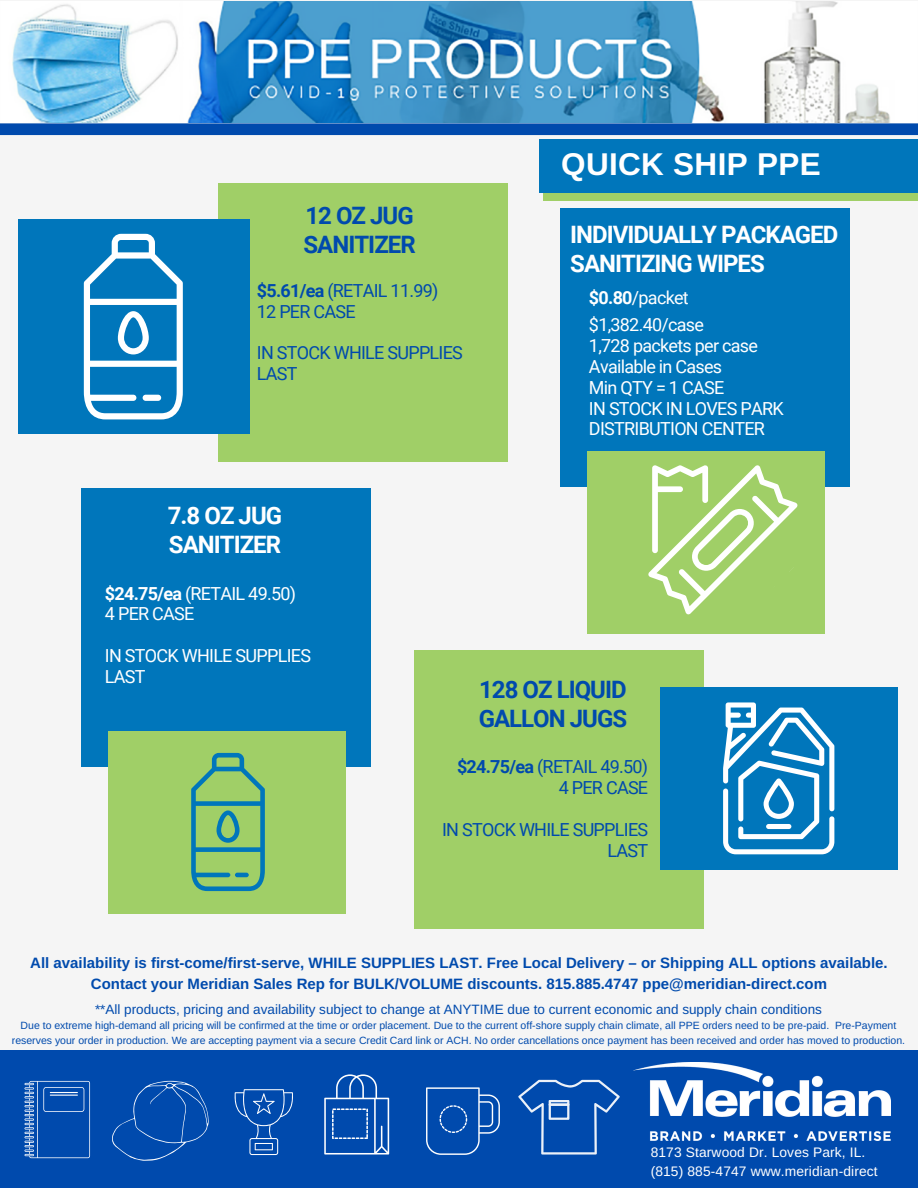
<style>
.page{position:relative;width:918px;height:1188px;background:#f5f5f5}
.page>*{position:absolute;margin:0;border:0;box-sizing:border-box;transform-origin:0 0}
.t1{font:700 31.5px "Arimo";letter-spacing:.01em;color:#fff}
.t2{font:700 24px/28.7px "Roboto";letter-spacing:-.04em;color:#fff}
.t3{font:700 24px/28.7px "Roboto";letter-spacing:-.04em;color:#004aad}
.t4{font:18px/20.9px "Roboto";letter-spacing:-.04em;color:#fff}
.t5{font:18px/20.9px "Roboto";letter-spacing:-.04em;color:#004aad}
.t6{font:700 15px/20.7px "Arimo";color:#004aad;text-align:center}
.t7{font:13.8px/18.8px "Arimo";letter-spacing:.01em;color:#fff}
.t8{font:13.5px "Arimo";color:#004aad}
.t9{font:10.5px/14.4px "Arimo";color:#004aad;text-align:center}
.s1{font-weight:700}
</style>
<div class="page">
<img style="left:12px;top:1px;width:878px;height:122px">
<svg style="left:0;top:123px;width:918px;height:12px"></svg>
<div style="left:218px;top:183px;width:290px;height:278px;background:#a0cf67"></div>
<div style="left:82px;top:489px;width:289px;height:278px;background:#0076bb"></div>
<div style="left:18px;top:219px;width:231px;height:215px;background:#0076bb"></div>
<div style="left:108px;top:731px;width:238px;height:182px;background:#a0cf67"></div>
<div style="left:415px;top:650px;width:289px;height:278px;background:#a0cf67"></div>
<div style="left:660px;top:687px;width:237px;height:182px;background:#0076bb"></div>
<div style="left:0;top:1050px;width:918px;height:138px;background:#004aad"></div>
<svg style="left:426px;top:1087px;width:74px;height:68px"></svg>
<svg style="left:324px;top:1074px;width:65px;height:81px"></svg>
<svg style="left:234px;top:1089px;width:59px;height:66px"></svg>
<svg style="left:24px;top:1080px;width:185px;height:81px"></svg>
<svg style="left:518px;top:1080px;width:102px;height:75px"></svg>
<img style="left:633px;top:1062px;width:258px;height:79px">
<div style="left:544px;top:147px;width:374px;height:53px;background:#a0cf67"></div>
<div style="left:539px;top:140px;width:379px;height:53px;background:#0076bb"></div>
<svg style="left:723px;top:702px;width:111px;height:152px"></svg>
<svg style="left:84px;top:234px;width:99px;height:185px"></svg>
<svg style="left:191px;top:753px;width:74px;height:138px"></svg>
<div style="left:560px;top:209px;width:289px;height:278px;background:#0076bb"></div>
<div style="left:587px;top:451px;width:237px;height:182px;background:#a0cf67"></div>
<svg style="left:648px;top:465px;width:150px;height:150px"></svg>
<h2 class="t3" style="left:304px;top:202px;width:114px">12 OZ JUG<br>SANITIZER</h2>
<h3 class="t5" style="left:257px;top:280px;width:183px"><span class="s1">$5.61/ea</span> (RETAIL 11.99)<br>12 PER CASE</h3>
<h3 class="t5" style="left:257px;top:343px;width:208px">IN STOCK WHILE SUPPLIES<br>LAST</h3>
<h1 class="t1" style="left:561px;top:147px;width:261px">QUICK SHIP PPE</h1>
<h2 class="t2" style="left:570px;top:221px;width:270px">INDIVIDUALLY PACKAGED<br>SANITIZING WIPES</h2>
<h3 class="t4" style="left:589px;top:284px;width:117px;line-height:27.3px"><span class="s1">$0.80</span>/packet $1,382.40/case</h3>
<h3 class="t4" style="left:589px;top:336px;width:196px">1,728 packets per case<br>Available in Cases<br>Min QTY = 1 CASE<br>IN STOCK IN LOVES PARK<br>DISTRIBUTION CENTER</h3>
<h2 class="t2" style="left:168px;top:501px;width:116px">7.8 OZ JUG<br>SANITIZER</h2>
<h3 class="t4" style="left:105px;top:583px;width:193px"><span class="s1">$24.75/ea</span> (RETAIL 49.50)<br>4 PER CASE</h3>
<h3 class="t4" style="left:105px;top:646px;width:208px">IN STOCK WHILE SUPPLIES<br>LAST</h3>
<h2 class="t3" style="left:479px;top:676px;width:150px">128 OZ LIQUID<br>GALLON JUGS</h2>
<h3 class="t5" style="left:457px;top:757px;width:193px;text-align:right"><span class="s1">$24.75/ea</span> (RETAIL 49.50)<br>4 PER CASE</h3>
<h3 class="t5" style="left:442px;top:819px;width:208px;text-align:right">IN STOCK WHILE SUPPLIES<br>LAST</h3>
<h3 class="t6" style="left:30px;top:952px;width:859px">All availability is first-come/first-serve, WHILE SUPPLIES LAST. Free Local Delivery – or Shipping ALL options available.<br>Contact your Meridian Sales Rep for BULK/VOLUME discounts. 815.885.4747 ppe@meridian-direct.com</h3>
<p class="t8" style="left:95px;top:1001px;width:728px">**All products, pricing and availability subject to change at ANYTIME due to current economic and supply chain conditions</p>
<p class="t9" style="left:12px;top:1018px;width:895px">Due to extreme high-demand all pricing will be confirmed at the time or order placement. Due to the current off-shore supply chain climate, all PPE orders need to be pre-paid. Pre-Payment reserves your order in production. We are accepting payment via a secure Credit Card link or ACH. No order cancellations once payment has been received and order has moved to production.</p>
<h3 class="t7" style="left:651px;top:1143px;width:229px">8173 Starwood Dr. Loves Park, IL. (815) 885-4747 www.meridian-direct</h3>
</div>
